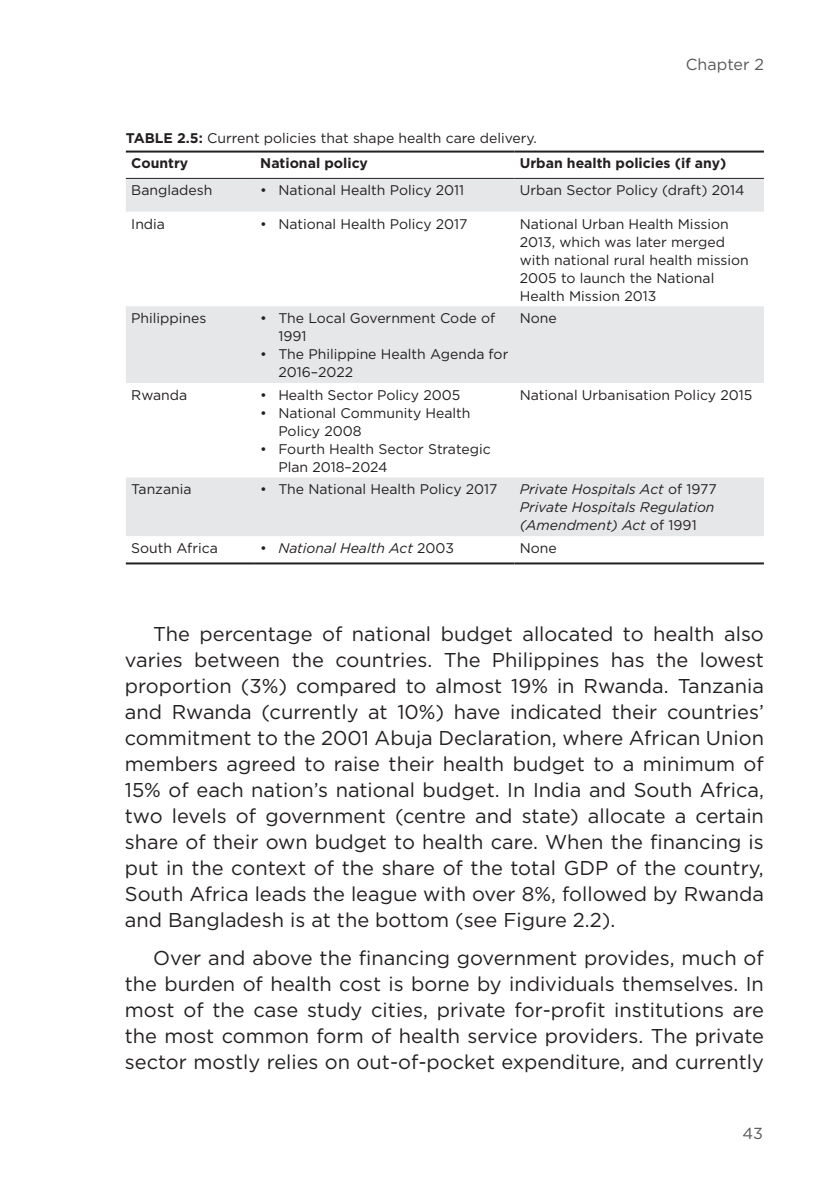
<style>
.page{position:relative;width:840px;height:1191px;background:#fff}
.page>*{position:absolute;margin:0;border:0;box-sizing:border-box;transform-origin:0 0}
.Body_text_next{font:20px/26px "Gotham";color:#231f20;text-align:justify}
.t1{font:16px "Gotham";color:#57585a}
.Table_Body{font:14px/18px "Gotham";color:#231f20}
.Table_Body-2{font:italic 14px/18px "Gotham";color:#231f20}
.Table_title{font:14px "Gotham";color:#231f20}
.Table_col_head{font:700 14px "Gotham";color:#231f20}
.s1{font-weight:700}
.s2{font-style:normal}
</style>
<div class="page">
<svg style="left:126px;top:179px;width:637px;height:357px"></svg>
<hr style="left:126px;top:151px;width:129px;height:2px;background:#231f20">
<hr style="left:255px;top:151px;width:259px;height:2px;background:#231f20">
<hr style="left:514px;top:151px;width:249px;height:2px;background:#231f20">
<hr style="left:126px;top:178px;width:129px;height:1px;background:#231f20">
<hr style="left:255px;top:178px;width:259px;height:1px;background:#231f20">
<hr style="left:514px;top:178px;width:249px;height:1px;background:#231f20">
<hr style="left:126px;top:562px;width:129px;height:2px;background:#231f20">
<hr style="left:255px;top:562px;width:259px;height:2px;background:#231f20">
<hr style="left:514px;top:562px;width:249px;height:2px;background:#231f20">
<p class="t1" style="left:685px;top:54px;width:80px">Chapter 2</p>
<p class="Table_title" style="left:126px;top:129px;width:412px"><span class="s1">TABLE 2.5:</span> Current policies that shape health care delivery.</p>
<p class="Table_col_head" style="left:131px;top:154px;width:58px">Country</p>
<p class="Table_col_head" style="left:260px;top:154px;width:109px">National policy</p>
<p class="Table_col_head" style="left:519px;top:154px;width:208px">Urban health policies (if any)</p>
<p class="Table_Body" style="left:131px;top:181px;width:83px">Bangladesh</p>
<p class="Table_Body" style="left:260px;top:181px;width:205px">• National Health Policy 2011</p>
<p class="Table_Body" style="left:519px;top:181px;width:226px">Urban Sector Policy (draft) 2014</p>
<p class="Table_Body" style="left:131px;top:214px;width:35px">India</p>
<p class="Table_Body" style="left:260px;top:214px;width:209px">• National Health Policy 2017</p>
<p class="Table_Body" style="left:519px;top:214px;width:230px">National Urban Health Mission<br>2013, which was later merged with national rural health mission<br>2005 to launch the National<br>Health Mission 2013</p>
<p class="Table_Body" style="left:131px;top:309px;width:77px">Philippines</p>
<p class="Table_Body" style="left:278px;top:309px;width:218px;text-indent:-18px">• The Local Government Code of<br>1991</p>
<p class="Table_Body" style="left:278px;top:345px;width:231px;text-indent:-18px">• The Philippine Health Agenda for<br>2016–2022</p>
<p class="Table_Body" style="left:519px;top:309px;width:39px">None</p>
<p class="Table_Body" style="left:131px;top:385px;width:58px">Rwanda</p>
<p class="Table_Body" style="left:260px;top:385px;width:201px">• Health Sector Policy 2005</p>
<p class="Table_Body" style="left:278px;top:403px;width:194px;text-indent:-18px">• National Community Health<br>Policy 2008</p>
<p class="Table_Body" style="left:278px;top:439px;width:214px;text-indent:-18px">• Fourth Health Sector Strategic<br>Plan 2018–2024</p>
<p class="Table_Body" style="left:519px;top:385px;width:234px">National Urbanisation Policy 2015</p>
<p class="Table_Body" style="left:131px;top:480px;width:62px">Tanzania</p>
<p class="Table_Body" style="left:260px;top:480px;width:239px">• The National Health Policy 2017</p>
<p class="Table_Body-2" style="left:519px;top:480px;width:198px">Private Hospitals Act <span class="s2">of 1977<br></span>Private Hospitals Regulation (Amendment) Act <span class="s2">of 1991</span></p>
<p class="Table_Body" style="left:131px;top:539px;width:88px">South Africa</p>
<p class="Table_Body-2" style="left:260px;top:539px;width:195px"><span class="s2">•</span> National Health Act <span class="s2">2003</span></p>
<p class="Table_Body" style="left:519px;top:539px;width:39px">None</p>
<p class="Body_text_next" style="left:125px;top:621px;width:640px;text-indent:28px">The percentage of national budget allocated to health also varies between the countries. The Philippines has the lowest proportion (3%) compared to almost 19% in Rwanda. Tanzania and Rwanda (currently at 10%) have indicated their countries’ commitment to the 2001 Abuja Declaration, where African Union members agreed to raise their health budget to a minimum of 15% of each nation’s national budget. In India and South Africa, two levels of government (centre and state) allocate a certain share of their own budget to health care. When the financing is put in the context of the share of the total GDP of the country, South Africa leads the league with over 8%, followed by Rwanda and Bangladesh is at the bottom (see Figure 2.2).</p>
<p class="Body_text_next" style="left:125px;top:944px;width:640px;text-indent:28px">Over and above the financing government provides, much of the burden of health cost is borne by individuals themselves. In most of the case study cities, private for-profit institutions are the most common form of health service providers. The private sector mostly relies on out-of-pocket expenditure, and currently</p>
<p class="t1" style="left:742px;top:1123px;width:22px">43</p>
</div>
